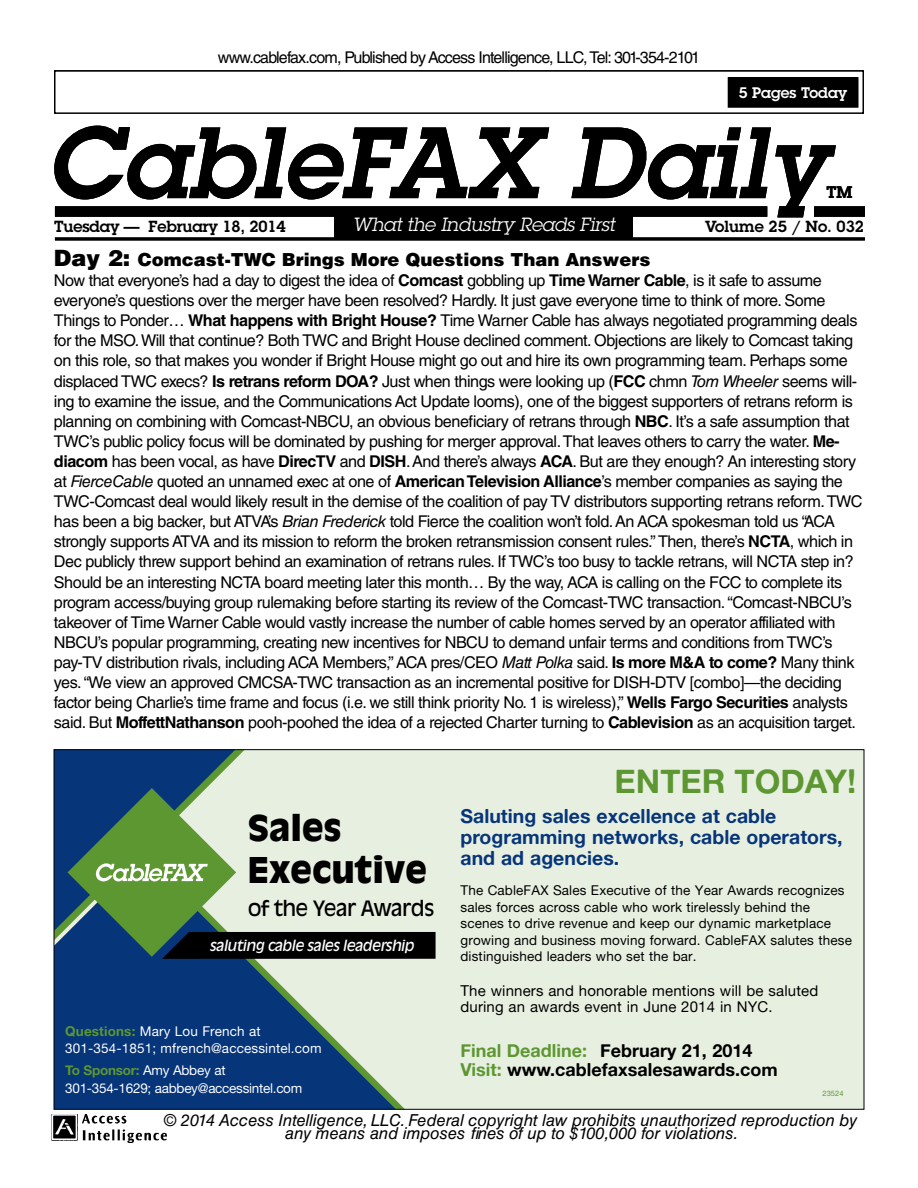
<style>
.page{position:relative;width:918px;height:1188px;background:#fff}
.page>*{position:absolute;margin:0;border:0;box-sizing:border-box;transform-origin:0 0}
.t1{font:italic 600 99px "Lubalin Graph Std";color:#000}
.t2{font:900 35.1px/42px "Antique Olive Std";color:#000}
.t3{font:33px "Alte Haas Grotesk Bold";color:#5d9732}
.t4{font:20.85px "Antique Olive Std";letter-spacing:-.03em;color:#000}
.t5{font:19.5px/21px "Alte Haas Grotesk Bold";color:#06357a}
.t6{font:italic 18.75px "Lubalin Graph Std";letter-spacing:-.01em;color:#fff}
.t7{font:18px/19.4px "Alte Haas Grotesk Bold";color:#000}
.t8{font:900 18px "Helvetica LT Std";color:#000}
.t9{font:italic 16.5px/13.5px "Helvetica LT Std";color:#000;text-align:center}
.t10{font:600 16.5px "Lubalin Graph Std";color:#000}
.t11{font:16.2px/20.1px "Helvetica LT Std";letter-spacing:-.03em;color:#000}
.t12{font:16.2px "Helvetica LT Std";letter-spacing:-.05em;color:#000}
.t13{font:600 15.75px "Lubalin Graph Std";letter-spacing:-.01em;color:#000}
.t14{font:15px/16.5px "Alte Haas Grotesk";letter-spacing:.01em;color:#000}
.t15{font:600 15px "Lubalin Graph Std";color:#fff}
.t16{font:italic 14.55px "Antique Olive Std";letter-spacing:-.03em;color:#fff}
.t17{font:13.5px/16.5px "Alte Haas Grotesk";letter-spacing:.01em;color:#000}
.t18{font:13.5px/17.1px "Alte Haas Grotesk";letter-spacing:.01em;color:#fff}
.t19{font:13.5px "Alte Haas Grotesk";letter-spacing:-.02em;color:#fff}
.t20{font:13.5px "Alte Haas Grotesk Bold";letter-spacing:-.02em;color:#5d9732}
.t21{font:7.5px "Alte Haas Grotesk";letter-spacing:.01em;color:#5d9732}
.s1{font-size:22.5px}
.s2{font-weight:700}
.s3{font-style:italic}
.s4{font-family:"Alte Haas Grotesk Bold";color:#5d9732}
.s5{font-family:"Alte Haas Grotesk";color:#fff}
.s6{color:#5d9732}
</style>
<div class="page">
<div style="left:54px;top:750px;width:810px;height:359px;background:#e7efe0"></div>
<svg style="left:56px;top:959px;width:340px;height:148px;fill:#06357a"></svg>
<svg style="left:56px;top:751px;width:380px;height:208px"></svg>
<img style="left:52px;top:1114px;width:115px;height:29px">
<div style="left:55px;top:206px;width:712px;height:11px;background:#000"></div>
<div style="left:814px;top:206px;width:51px;height:11px;background:#000"></div>
<div style="left:334px;top:212px;width:299px;height:26px;background:#000"></div>
<hr style="left:55px;top:237px;width:810px;height:3px;background:#000">
<div style="left:54px;top:70px;width:810px;height:44px;border:2px solid #000"></div>
<div style="left:728px;top:78px;width:130px;height:29px;background:#000"></div>
<div style="left:728px;top:77px;width:131px;height:31px;border:2px solid #000"></div>
<p class="t12" style="left:218px;top:48px;width:484px">www.cablefax.com, Published by Access Intelligence, LLC, Tel: 301-354-2101</p>
<p class="t15" style="left:739px;top:83px;width:10px">4</p>
<p class="t15" style="left:739px;top:83px;width:110px">5 Pages Today</p>
<h1 class="t1" style="left:46px;top:97px;width:782px">CableFAX Daily</h1>
<p class="t10" style="left:827px;top:181px;width:27px">TM</p>
<p class="t6" style="left:352px;top:213px;width:264px">What the Industry Reads First</p>
<p class="t13" style="left:705px;top:216px;width:160px">Volume 25 / No. 032</p>
<p class="t13" style="left:54px;top:216px;width:233px">Tuesday — February 18, 2014</p>
<p class="t8" style="left:54px;top:248px;width:598px"><span class="s1">Day 2:</span> Comcast-TWC Brings More Questions Than Answers</p>
<p class="t11" style="left:54px;top:270px;width:810px">Now that everyone’s had a day to digest the idea of <span class="s2">Comcast</span> gobbling up <span class="s2">Time Warner Cable</span>, is it safe to assume everyone’s questions over the merger have been resolved? Hardly. It just gave everyone time to think of more. Some Things to Ponder… <span class="s2">What happens with Bright House?</span> Time Warner Cable has always negotiated programming deals for the MSO. Will that continue? Both TWC and Bright House declined comment. Objections are likely to Comcast taking on this role, so that makes you wonder if Bright House might go out and hire its own programming team. Perhaps some displaced TWC execs? <span class="s2">Is retrans reform DOA?</span> Just when things were looking up (<span class="s2">FCC</span> chmn <span class="s3">Tom Wheeler</span> seems will&shy;ing to examine the issue, and the Communications Act Update looms), one of the biggest supporters of retrans reform is planning on combining with Comcast-NBCU, an obvious beneficiary of retrans through <span class="s2">NBC</span>. It’s a safe assumption that TWC’s public policy focus will be dominated by pushing for merger approval. That leaves others to carry the water. <span class="s2">Me&shy;diacom</span> has been vocal, as have <span class="s2">DirecTV</span> and <span class="s2">DISH</span>. And there’s always <span class="s2">ACA</span>. But are they enough? An interesting story at <span class="s3">FierceCable</span> quoted an unnamed exec at one of <span class="s2">American Television Alliance</span>’s member companies as saying the TWC-Comcast deal would likely result in the demise of the coalition of pay TV distributors supporting retrans reform. TWC has been a big backer, but ATVA’s <span class="s3">Brian Frederick</span> told Fierce the coalition won’t fold. An ACA spokesman told us “ACA strongly supports ATVA and its mission to reform the broken retransmission consent rules.” Then, there’s <span class="s2">NCTA</span>, which in Dec publicly threw support behind an examination of retrans rules. If TWC’s too busy to tackle retrans, will NCTA step in?<br>Should be an interesting NCTA board meeting later this month… By the way, ACA is calling on the FCC to complete its program access/buying group rulemaking before starting its review of the Comcast-TWC transaction. “Comcast-NBCU’s takeover of Time Warner Cable would vastly increase the number of cable homes served by an operator affiliated with NBCU’s popular programming, creating new incentives for NBCU to demand unfair terms and conditions from TWC’s pay-TV distribution rivals, including ACA Members,” ACA pres/CEO <span class="s3">Matt Polka</span> said. <span class="s2">Is more M&amp;A to come?</span> Many think yes. “We view an approved CMCSA-TWC transaction as an incremental positive for DISH-DTV [combo]—the deciding factor being Charlie’s time frame and focus (i.e. we still think priority No. 1 is wireless),” <span class="s2">Wells Fargo Securities</span> analysts said. But <span class="s2">MoffettNathanson</span> pooh-poohed the idea of a rejected Charter turning to <span class="s2">Cablevision</span> as an acquisition target.</p>
<h2 class="t2" style="left:248px;top:807px;width:181px">Sales<br>Executive</h2>
<p class="t4" style="left:248px;top:896px;width:188px">of the Year Awards</p>
<p class="t16" style="left:210px;top:937px;width:206px">saluting cable sales leadership</p>
<p class="t18" style="left:65px;top:1022px;width:258px"><span class="s4">Questions:</span> Mary Lou French at<br>301-354-1851; mfrench@accessintel.com</p>
<p class="t20" style="left:65px;top:1062px;width:162px">To Sponsor: <span class="s5">Amy Abbey at</span></p>
<p class="t19" style="left:65px;top:1080px;width:239px">301-354-1629; aabbey@accessintel.com</p>
<h3 class="t3" style="left:615px;top:761px;width:243px">ENTER TODAY!</h3>
<p class="t5" style="left:460px;top:805px;width:384px">Saluting sales excellence at cable programming networks, cable operators, and ad agencies.</p>
<p class="t17" style="left:460px;top:882px;width:393px">The CableFAX Sales Executive of the Year Awards recognizes sales forces across cable who work tirelessly behind the scenes to drive revenue and keep our dynamic marketplace growing and business moving forward. CableFAX salutes these distinguished leaders who set the bar.</p>
<p class="t14" style="left:460px;top:982px;width:359px">The winners and honorable mentions will be saluted during an awards event in June 2014 in NYC.</p>
<p class="t7" style="left:460px;top:1041px;width:319px"><span class="s6">Final Deadline:</span> February 21, 2014<br><span class="s6">Visit:</span> www.cablefaxsalesawards.com</p>
<p class="t21" style="left:822px;top:1089px;width:23px">23524</p>
<p class="t9" style="left:164px;top:1113px;width:695px">© 2014 Access Intelligence, LLC. Federal copyright law prohibits unauthorized reproduction by any means and imposes fines of up to $100,000 for violations.</p>
</div>
